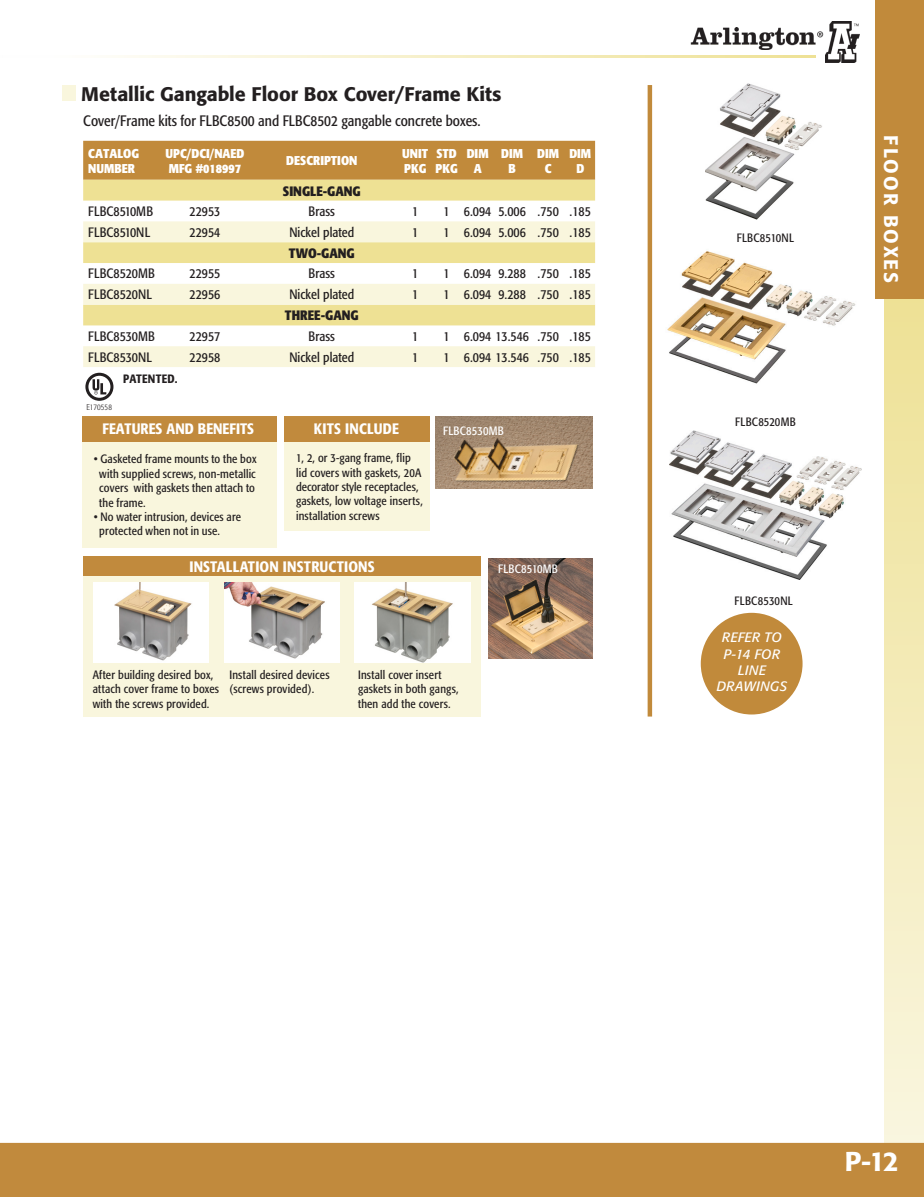
<style>
.page{position:relative;width:924px;height:1197px;background:#fff}
.page>*{position:absolute;margin:0;border:0;box-sizing:border-box;transform-origin:0 0}
.t1{font:500 27px "Formata";color:#fff}
.t2{font:500 19.5px "Formata";letter-spacing:-.005em;color:#231f20}
.t3{font:500 19.5px "Formata";letter-spacing:.1em;color:#fff}
.t4{font:condensed 15px "Formata";color:#231f20}
.t5{font:500 condensed 15px "Formata";letter-spacing:.01em;color:#fff}
.t6{font:condensed 13.5px "Formata";color:#231f20}
.t7{font:700 condensed 13.5px "Formata";color:#231f20}
.t8{font:italic 13.5px/16.2px "Formata";letter-spacing:.025em;color:#fff;text-align:center}
.t9{font:700 condensed 12.75px/15.3px "Formata";color:#fff}
.t10{font:condensed 12px/14.4px "Formata";letter-spacing:.015em;color:#231f20}
.t11{font:condensed 12px "Formata";letter-spacing:.015em;color:#fff}
.t12{font:500 condensed 12px "Formata";letter-spacing:.025em;color:#231f20}
.t13{font:300 condensed 8.25px "Formata";letter-spacing:.01em;color:#231f20}
</style>
<div class="page">
<hr style="left:3px;top:55px;width:813px;height:2px;background:#eee194">
<div style="left:884px;top:297px;width:40px;height:900px;background:linear-gradient(to bottom,#eee195,#faf7e4)"></div>
<div style="left:876px;top:0;width:48px;height:299px;background:#c18a3b"></div>
<img style="left:825px;top:22px;width:34px;height:41px">
<img style="left:690px;top:27px;width:133px;height:23px">
<div style="left:0;top:1143px;width:924px;height:54px;background:#c18a3d"></div>
<div style="left:83px;top:575px;width:398px;height:142px;background:#f9f6dd"></div>
<div style="left:83px;top:557px;width:398px;height:19px;background:#c18a3d"></div>
<img style="left:93px;top:583px;width:116px;height:79px">
<img style="left:224px;top:583px;width:115px;height:79px">
<img style="left:355px;top:583px;width:115px;height:79px">
<img style="left:436px;top:417px;width:156px;height:72px">
<img style="left:488px;top:558px;width:104px;height:101px">
<div style="left:83px;top:141px;width:512px;height:39px;background:#c18a3b"></div>
<div style="left:83px;top:180px;width:512px;height:21px;background:#eee194"></div>
<svg style="left:83px;top:221px;width:512px;height:146px"></svg>
<svg style="left:85px;top:373px;width:28px;height:28px"></svg>
<img style="left:705px;top:83px;width:117px;height:137px">
<img style="left:667px;top:251px;width:189px;height:133px">
<img style="left:670px;top:431px;width:192px;height:149px">
<div style="left:62px;top:85px;width:14px;height:16px;background:#f9f6dd"></div>
<div style="left:647px;top:85px;width:5px;height:632px;background:#c18a3b"></div>
<div style="left:83px;top:416px;width:194px;height:27px;background:#c18a3d"></div>
<div style="left:83px;top:442px;width:194px;height:106px;background:#f9f6dd"></div>
<div style="left:284px;top:416px;width:145px;height:27px;background:#c18a3d"></div>
<div style="left:284px;top:442px;width:145px;height:89px;background:#f9f6dd"></div>
<div style="left:701px;top:613px;width:101px;height:102px;background:#c18a3b;border-radius:50%"></div>
<svg style="left:0;top:1190px;width:4px;height:7px"></svg>
<svg style="left:920px;top:1190px;width:4px;height:7px"></svg>
<p class="t2" style="left:81px;top:82px;width:422px">Metallic Gangable Floor Box Cover/Frame Kits</p>
<p class="t4" style="left:83px;top:112px;width:399px">Cover/Frame kits for FLBC8500 and FLBC8502 gangable concrete boxes.</p>
<p class="t9" style="left:88px;top:145px;width:52px">CATALOG<br>NUMBER</p>
<p class="t9" style="left:165px;top:145px;width:81px">UPC/DCI/NAED</p>
<p class="t9" style="left:169px;top:161px;width:74px">MFG #018997</p>
<p class="t9" style="left:286px;top:153px;width:73px">DESCRIPTION</p>
<p class="t7" style="left:283px;top:182px;width:79px">SINGLE-GANG</p>
<p class="t9" style="left:436px;top:145px;width:22px">STD</p>
<p class="t9" style="left:436px;top:161px;width:24px">PKG</p>
<p class="t9" style="left:402px;top:145px;width:27px">UNIT</p>
<p class="t9" style="left:404px;top:161px;width:24px">PKG</p>
<p class="t9" style="left:467px;top:145px;width:23px">DIM</p>
<p class="t9" style="left:474px;top:161px;width:9px">A</p>
<p class="t9" style="left:501px;top:145px;width:23px">DIM</p>
<p class="t9" style="left:508px;top:161px;width:9px">B</p>
<p class="t9" style="left:537px;top:145px;width:23px">DIM</p>
<p class="t9" style="left:545px;top:161px;width:8px">C</p>
<p class="t9" style="left:569px;top:145px;width:23px">DIM</p>
<p class="t9" style="left:576px;top:161px;width:9px">D</p>
<p class="t6" style="left:88px;top:203px;width:66px">FLBC8510MB</p>
<p class="t6" style="left:190px;top:203px;width:32px">22953</p>
<p class="t6" style="left:309px;top:203px;width:28px">Brass</p>
<p class="t6" style="left:412px;top:203px;width:8px">1</p>
<p class="t6" style="left:444px;top:203px;width:8px">1</p>
<p class="t6" style="left:464px;top:203px;width:29px">6.094</p>
<p class="t6" style="left:498px;top:203px;width:29px">5.006</p>
<p class="t6" style="left:537px;top:203px;width:23px">.750</p>
<p class="t6" style="left:569px;top:203px;width:23px">.185</p>
<p class="t6" style="left:88px;top:224px;width:64px">FLBC8510NL</p>
<p class="t6" style="left:190px;top:224px;width:32px">22954</p>
<p class="t6" style="left:289px;top:224px;width:66px">Nickel plated</p>
<p class="t6" style="left:412px;top:224px;width:8px">1</p>
<p class="t6" style="left:444px;top:224px;width:8px">1</p>
<p class="t6" style="left:464px;top:224px;width:29px">6.094</p>
<p class="t6" style="left:498px;top:224px;width:29px">5.006</p>
<p class="t6" style="left:537px;top:224px;width:23px">.750</p>
<p class="t6" style="left:569px;top:224px;width:23px">.185</p>
<p class="t7" style="left:289px;top:245px;width:67px">TWO-GANG</p>
<p class="t6" style="left:88px;top:266px;width:68px">FLBC8520MB</p>
<p class="t6" style="left:190px;top:266px;width:32px">22955</p>
<p class="t6" style="left:309px;top:266px;width:28px">Brass</p>
<p class="t6" style="left:412px;top:266px;width:8px">1</p>
<p class="t6" style="left:444px;top:266px;width:8px">1</p>
<p class="t6" style="left:464px;top:266px;width:29px">6.094</p>
<p class="t6" style="left:498px;top:266px;width:29px">9.288</p>
<p class="t6" style="left:537px;top:266px;width:23px">.750</p>
<p class="t6" style="left:569px;top:266px;width:23px">.185</p>
<p class="t6" style="left:88px;top:287px;width:65px">FLBC8520NL</p>
<p class="t6" style="left:190px;top:287px;width:32px">22956</p>
<p class="t6" style="left:289px;top:287px;width:66px">Nickel plated</p>
<p class="t6" style="left:412px;top:287px;width:8px">1</p>
<p class="t6" style="left:444px;top:287px;width:8px">1</p>
<p class="t6" style="left:464px;top:287px;width:29px">6.094</p>
<p class="t6" style="left:498px;top:287px;width:29px">9.288</p>
<p class="t6" style="left:537px;top:287px;width:23px">.750</p>
<p class="t6" style="left:569px;top:287px;width:23px">.185</p>
<p class="t7" style="left:285px;top:307px;width:75px">THREE-GANG</p>
<p class="t6" style="left:88px;top:328px;width:68px">FLBC8530MB</p>
<p class="t6" style="left:190px;top:328px;width:32px">22957</p>
<p class="t6" style="left:309px;top:328px;width:28px">Brass</p>
<p class="t6" style="left:412px;top:328px;width:8px">1</p>
<p class="t6" style="left:444px;top:328px;width:8px">1</p>
<p class="t6" style="left:464px;top:328px;width:67px">6.094 13.546</p>
<p class="t6" style="left:537px;top:328px;width:23px">.750</p>
<p class="t6" style="left:569px;top:328px;width:23px">.185</p>
<p class="t6" style="left:88px;top:349px;width:65px">FLBC8530NL</p>
<p class="t6" style="left:190px;top:349px;width:32px">22958</p>
<p class="t6" style="left:289px;top:349px;width:66px">Nickel plated</p>
<p class="t6" style="left:412px;top:349px;width:8px">1</p>
<p class="t6" style="left:444px;top:349px;width:8px">1</p>
<p class="t6" style="left:464px;top:349px;width:67px">6.094 13.546</p>
<p class="t6" style="left:537px;top:349px;width:23px">.750</p>
<p class="t6" style="left:569px;top:349px;width:23px">.185</p>
<p class="t13" style="left:87px;top:403px;width:27px">E170558</p>
<p class="t12" style="left:123px;top:371px;width:56px">PATENTED.</p>
<p class="t5" style="left:102px;top:420px;width:153px">FEATURES AND BENEFITS</p>
<p class="t10" style="left:94px;top:452px;width:164px">• Gasketed frame mounts to the box</p>
<p class="t10" style="left:99px;top:466px;width:158px">with supplied screws, non-metallic</p>
<p class="t10" style="left:99px;top:481px;width:157px">covers with gaskets then attach to</p>
<p class="t10" style="left:99px;top:495px;width:48px">the frame.</p>
<p class="t10" style="left:94px;top:510px;width:149px">• No water intrusion, devices are</p>
<p class="t10" style="left:99px;top:524px;width:122px">protected when not in use.</p>
<p class="t5" style="left:314px;top:420px;width:87px">KITS INCLUDE</p>
<p class="t10" style="left:296px;top:451px;width:128px">1, 2, or 3-gang frame, flip lid covers with gaskets, 20A decorator style receptacles, gaskets, low voltage inserts, installation screws</p>
<p class="t5" style="left:189px;top:558px;width:187px">INSTALLATION INSTRUCTIONS</p>
<p class="t11" style="left:443px;top:423px;width:62px">FLBC8530MB</p>
<p class="t11" style="left:498px;top:562px;width:61px">FLBC8510MB</p>
<p class="t10" style="left:93px;top:668px;width:128px">After building desired box, attach cover frame to boxes with the screws provided.</p>
<p class="t10" style="left:229px;top:668px;width:102px">Install desired devices (screws provided).</p>
<p class="t10" style="left:358px;top:668px;width:102px">Install cover insert gaskets in both gangs, then add the covers.</p>
<p class="t10" style="left:737px;top:231px;width:59px">FLBC8510NL</p>
<p class="t10" style="left:735px;top:415px;width:62px">FLBC8520MB</p>
<p class="t10" style="left:734px;top:594px;width:60px">FLBC8530NL</p>
<p class="t8" style="left:722px;top:630px;width:61px">REFER TO</p>
<p class="t8" style="left:717px;top:646px;width:72px">P-14 FOR<br>LINE<br>DRAWINGS</p>
<h2 class="t3" style="left:903px;top:135px;width:149px;rotate:90deg">FLOOR BOXES</h2>
<h1 class="t1" style="left:845px;top:1145px;width:56px">P-12</h1>
</div>
